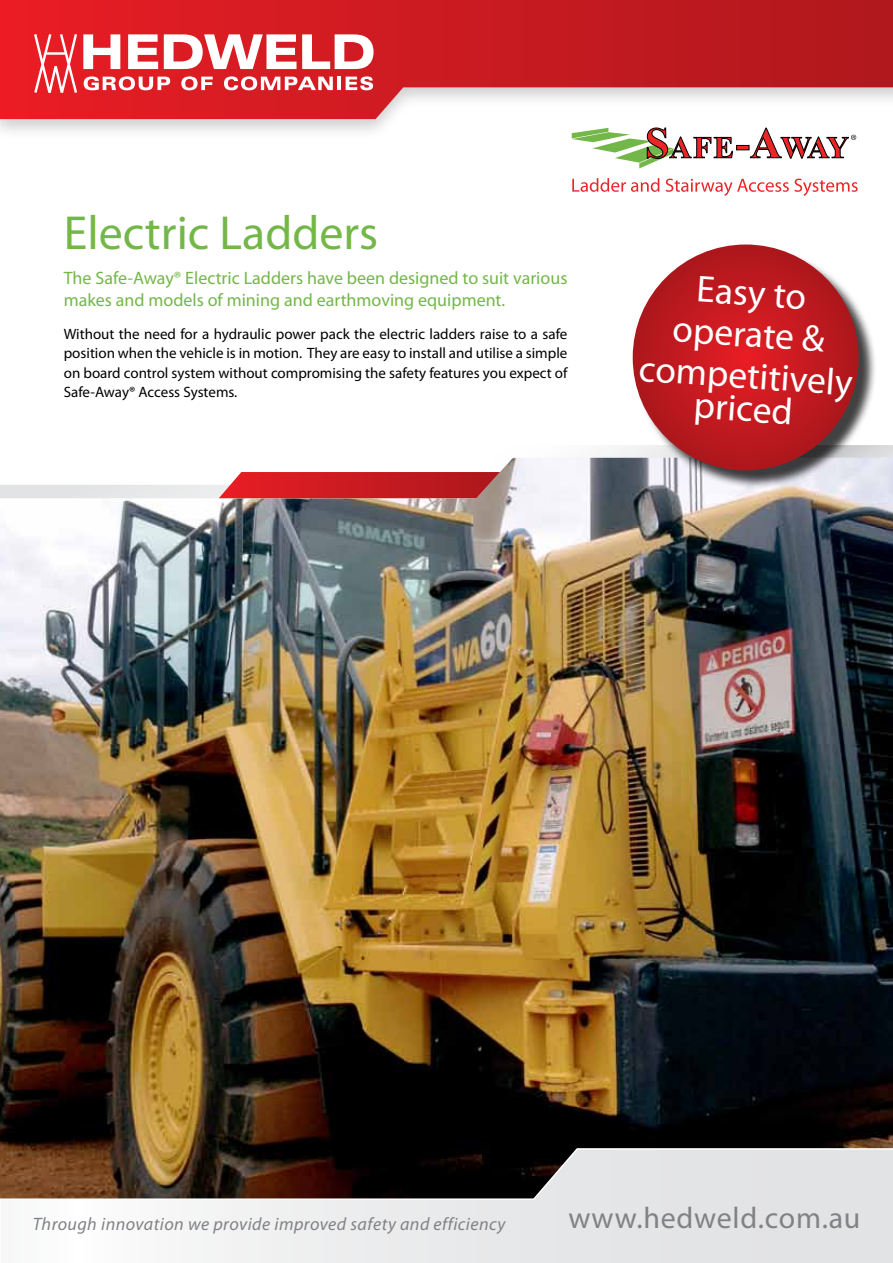
<style>
.page{position:relative;width:893px;height:1263px;background:#fff}
.page>*{position:absolute;margin:0;border:0;box-sizing:border-box;transform-origin:0 0}
.t1{font:48px "Myriad Pro";color:#74b749}
.t2{font:37.5px/41.5px "Myriad Pro";color:#fff;text-align:center}
.t3{font:30px "Myriad Pro";letter-spacing:.025em;color:#808285}
.t4{font:18px/22.5px "Myriad Pro";color:#74b749}
.t5{font:italic 18px "Myriad Pro";letter-spacing:.025em;color:#808285}
.t6{font:15px/19.5px "Myriad Pro";color:#000;text-align:justify}
</style>
<div class="page">
<img style="left:0;top:498px;width:893px;height:612px">
<div style="left:0;top:1110px;width:893px;height:153px;background:#000;opacity:.15"></div>
<svg style="left:0;top:1147px;width:893px;height:116px"></svg>
<svg style="left:0;top:445px;width:893px;height:53px"></svg>
<svg style="left:219px;top:472px;width:281px;height:26px;background:#ca282d"></svg>
<div style="left:0;top:0;width:893px;height:141px;background:#000;opacity:.2"></div>
<svg style="left:0;top:0;width:893px;height:119px;background:#d24045"></svg>
<svg style="left:84px;top:76px;width:86px;height:14px"></svg>
<svg style="left:181px;top:76px;width:32px;height:14px"></svg>
<svg style="left:224px;top:76px;width:109px;height:14px"></svg>
<hr style="left:337px;top:77px;width:4px;height:13px;background:#fff">
<svg style="left:346px;top:76px;width:27px;height:14px"></svg>
<svg style="left:83px;top:34px;width:37px;height:35px"></svg>
<svg style="left:128px;top:34px;width:30px;height:35px"></svg>
<svg style="left:164px;top:34px;width:210px;height:35px"></svg>
<svg style="left:34px;top:34px;width:43px;height:59px"></svg>
<svg style="left:736px;top:145px;width:13px;height:5px"></svg>
<svg style="left:572px;top:128px;width:161px;height:40px"></svg>
<svg style="left:750px;top:128px;width:106px;height:30px"></svg>
<svg style="left:572px;top:178px;width:87px;height:14px"></svg>
<svg style="left:666px;top:179px;width:192px;height:17px"></svg>
<div style="left:635px;top:247px;width:242px;height:242px;background:#000;opacity:.75"></div>
<svg style="left:633px;top:244px;width:226px;height:226px;background:#bf1a1f"></svg>
<h1 class="t1" style="left:64px;top:203px;width:316px">Electric Ladders</h1>
<p class="t4" style="left:64px;top:266px;width:505px">The Safe-Away® Electric Ladders have been designed to suit various makes and models of mining and earthmoving equipment.</p>
<p class="t6" style="left:64px;top:324px;width:505px">Without the need for a hydraulic power pack the electric ladders raise to a safe position when the vehicle is in motion. They are easy to install and utilise a simple on board control system without compromising the safety features you expect of Safe-Away® Access Systems.</p>
<h2 class="t2" style="left:646px;top:264px;width:215px;rotate:4deg">Easy to operate &amp; competitively</h2>
<h2 class="t2" style="left:696px;top:384px;width:101px;rotate:4deg">priced</h2>
<p class="t5" style="left:33px;top:1213px;width:474px">Through innovation we provide improved safety and efficiency</p>
<h3 class="t3" style="left:568px;top:1200px;width:294px">www.hedweld.com.au</h3>
</div>
